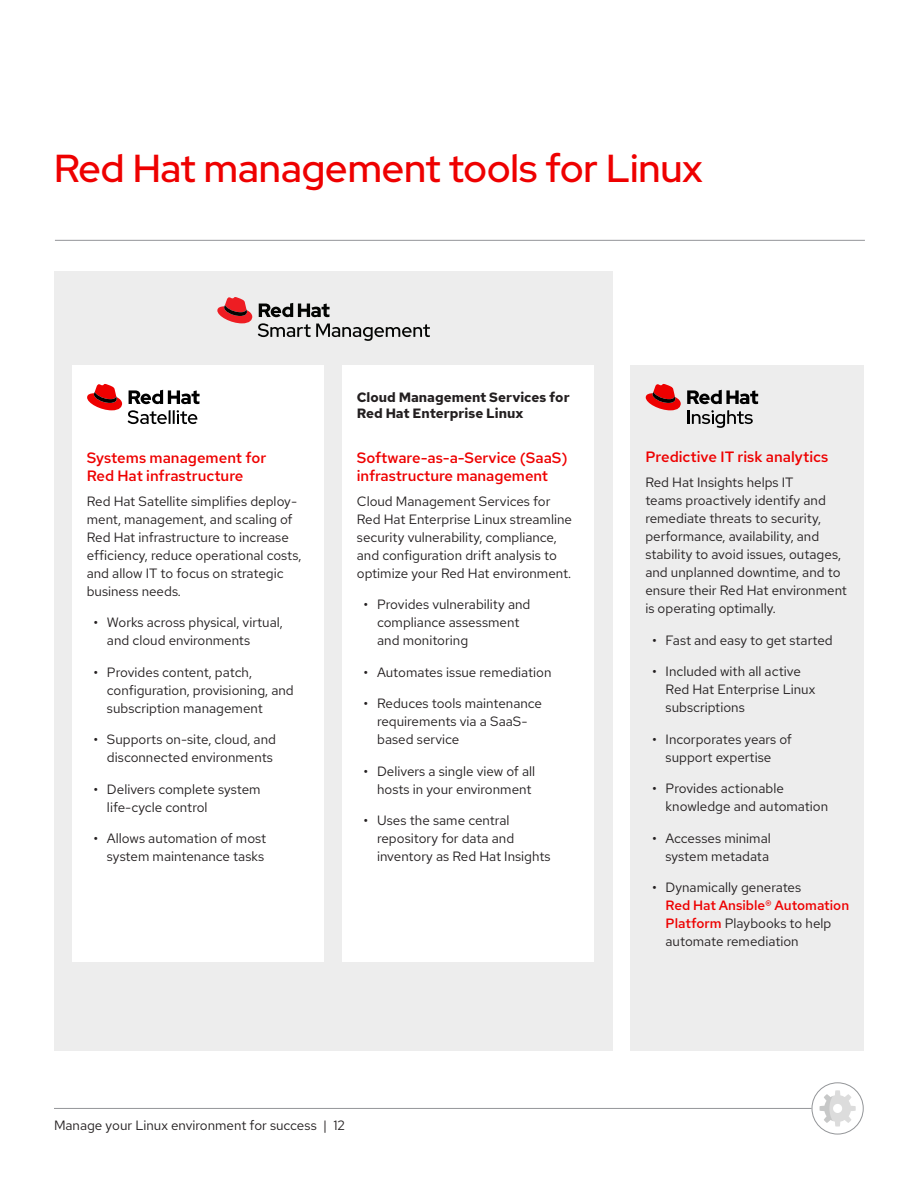
<style>
.page{position:relative;width:918px;height:1188px;background:#fff}
.page>*{position:absolute;margin:0;border:0;box-sizing:border-box;transform-origin:0 0}
.t1{font:500 39px "Red Hat Display";color:#e00}
.t2{font:500 15px/18px "Red Hat Text";color:#e00}
.t3{font:13.5px/18px "Red Hat Text";color:#231f20}
.t4{font:700 13.5px/16.2px "Red Hat Text";color:#231f20}
.s1{font-weight:500}
.s2{font-weight:500;color:#e00}
</style>
<div class="page">
<hr style="left:54px;top:1108px;width:758px;height:1px;background:#939598">
<div style="left:812px;top:1082px;width:52px;height:52px;border:1px solid #939598;border-radius:50%"></div>
<svg style="left:820px;top:1090px;width:36px;height:37px"></svg>
<div style="left:833px;top:1104px;width:9px;height:9px;background:#fff;border-radius:50%"></div>
<hr style="left:55px;top:240px;width:810px;height:1px;background:#939598">
<div style="left:630px;top:366px;width:234px;height:685px;background:#ededed"></div>
<div style="left:54px;top:272px;width:558px;height:779px;background:#ededed"></div>
<div style="left:72px;top:366px;width:252px;height:596px;background:#fff"></div>
<div style="left:342px;top:366px;width:252px;height:596px;background:#fff"></div>
<svg style="left:258px;top:323px;width:172px;height:18px"></svg>
<svg style="left:217px;top:297px;width:35px;height:26px"></svg>
<svg style="left:259px;top:303px;width:71px;height:14px"></svg>
<svg style="left:128px;top:410px;width:69px;height:14px"></svg>
<svg style="left:87px;top:384px;width:35px;height:26px"></svg>
<svg style="left:129px;top:390px;width:71px;height:14px"></svg>
<svg style="left:687px;top:410px;width:66px;height:18px"></svg>
<svg style="left:646px;top:384px;width:35px;height:26px"></svg>
<svg style="left:687px;top:390px;width:71px;height:14px"></svg>
<h1 class="t1" style="left:54px;top:143px;width:650px">Red Hat management tools for Linux</h1>
<p class="t2" style="left:87px;top:448px;width:181px">Systems management for<br>Red Hat infrastructure</p>
<p class="t3" style="left:87px;top:492px;width:216px">Red Hat Satellite simplifies deploy&shy;ment, management, and scaling of<br>Red Hat infrastructure to increase efficiency, reduce operational costs, and allow IT to focus on strategic business needs.</p>
<p class="t3" style="left:107px;top:613px;width:177px;text-indent:-14px"><span class="s1">•</span> Works across physical, virtual, and cloud environments</p>
<p class="t3" style="left:107px;top:663px;width:188px;text-indent:-14px"><span class="s1">•</span> Provides content, patch, configuration, provisioning, and subscription management</p>
<p class="t3" style="left:93px;top:730px;width:184px;text-align:right"><span class="s1">•</span> Supports on-site, cloud, and disconnected environments</p>
<p class="t3" style="left:107px;top:780px;width:155px;text-indent:-14px"><span class="s1">•</span> Delivers complete system life-cycle control</p>
<p class="t3" style="left:93px;top:829px;width:174px;text-align:right"><span class="s1">•</span> Allows automation of most system maintenance tasks</p>
<p class="t4" style="left:357px;top:389px;width:214px">Cloud Management Services for<br>Red Hat Enterprise Linux</p>
<p class="t2" style="left:357px;top:448px;width:212px">Software-as-a-Service (SaaS) infrastructure management</p>
<p class="t3" style="left:357px;top:492px;width:217px">Cloud Management Services for Red Hat Enterprise Linux streamline security vulnerability, compliance, and configuration drift analysis to optimize your Red Hat environment.</p>
<p class="t3" style="left:377px;top:595px;width:155px;text-indent:-14px"><span class="s1">•</span> Provides vulnerability and compliance assessment and monitoring</p>
<p class="t3" style="left:364px;top:663px;width:189px"><span class="s1">•</span> Automates issue remediation</p>
<p class="t3" style="left:377px;top:694px;width:167px;text-indent:-14px"><span class="s1">•</span> Reduces tools maintenance requirements via a SaaS&shy;based service</p>
<p class="t3" style="left:364px;top:762px;width:173px;text-align:right"><span class="s1">•</span> Delivers a single view of all hosts in your environment</p>
<p class="t3" style="left:377px;top:811px;width:175px;text-indent:-14px"><span class="s1">•</span> Uses the same central repository for data and inventory as Red Hat Insights</p>
<p class="t3" style="left:54px;top:1116px;width:292px">Manage your Linux environment for success | 12</p>
<p class="t2" style="left:645px;top:448px;width:184px">Predictive IT risk analytics</p>
<p class="t3" style="left:645px;top:473px;width:203px">Red Hat Insights helps IT<br>teams proactively identify and remediate threats to security, performance, availability, and stability to avoid issues, outages, and unplanned downtime, and to ensure their Red Hat environment is operating optimally.</p>
<p class="t3" style="left:652px;top:631px;width:182px"><span class="s1">•</span> Fast and easy to get started</p>
<p class="t3" style="left:666px;top:662px;width:151px;text-indent:-14px"><span class="s1">•</span> Included with all active<br>Red Hat Enterprise Linux subscriptions</p>
<p class="t3" style="left:652px;top:730px;width:141px;text-align:center"><span class="s1">•</span> Incorporates years of support expertise</p>
<p class="t3" style="left:666px;top:779px;width:164px;text-indent:-14px"><span class="s1">•</span> Provides actionable knowledge and automation</p>
<p class="t3" style="left:652px;top:829px;width:120px;text-align:right"><span class="s1">•</span> Accesses minimal system metadata</p>
<p class="t3" style="left:652px;top:878px;width:151px"><span class="s1">•</span> Dynamically generates</p>
<p class="t3" style="left:666px;top:896px;width:185px"><span class="s2">Red Hat Ansible® Automation<br>Platform</span> Playbooks to help automate remediation</p>
</div>
